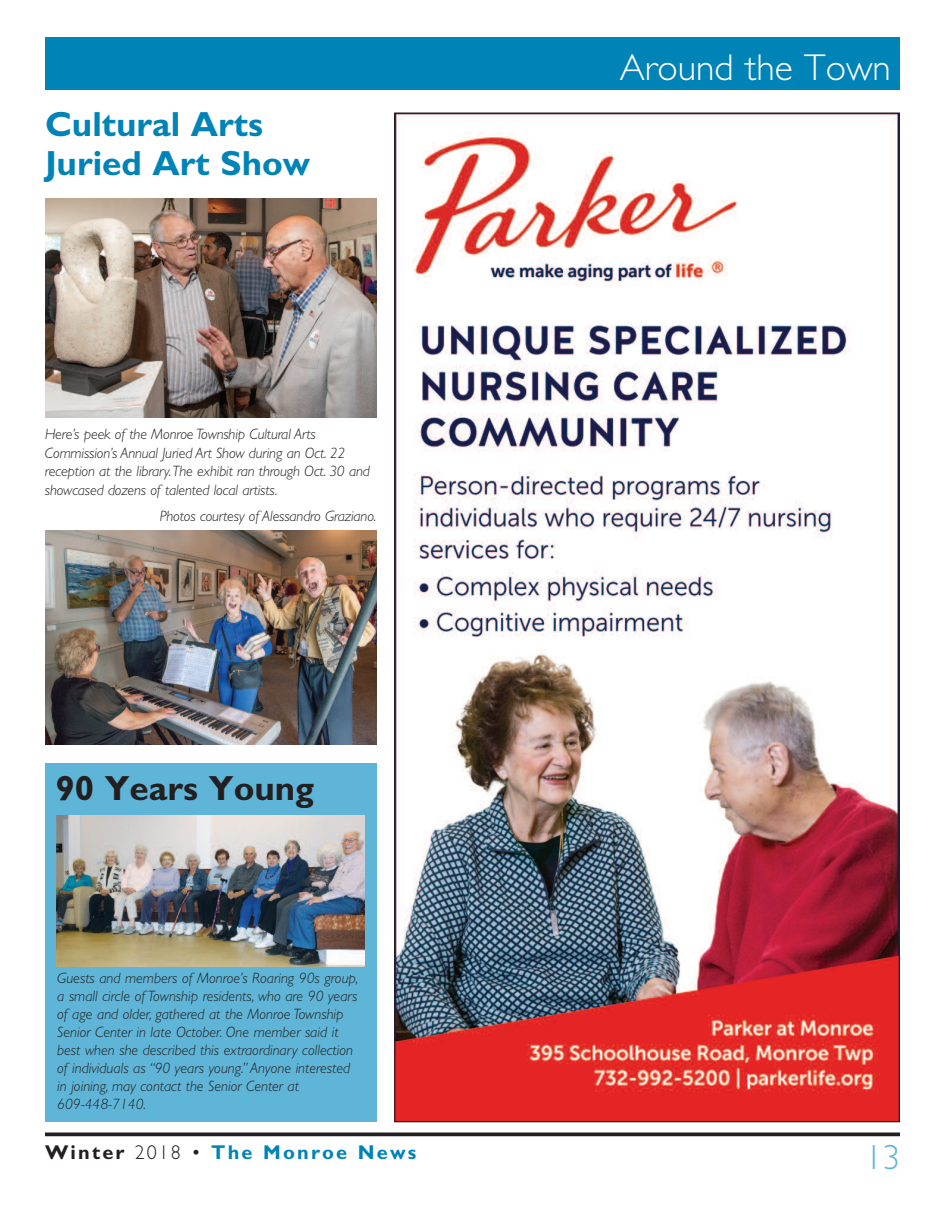
<style>
.page{position:relative;width:945px;height:1215px;background:#fff}
.page>*{position:absolute;margin:0;border:0;box-sizing:border-box;transform-origin:0 0}
.t1{font:300 37.5px "Gill Sans Std";color:#fff}
.t2{font:700 35px/38.8px "Gill Sans Std";color:#0083b6}
.t3{font:700 35px "Gill Sans Std";color:#231f20}
.t4{font:300 35px "Gill Sans Std";color:#5eb5d7}
.t5{font:700 20px "Gill Sans Std";letter-spacing:.11em;color:#0083b6}
.t6{font:italic 300 15px/18px "Gill Sans Std";color:#231f20}
.s1{color:#231f20}
.s2{font-weight:300;color:#231f20}
</style>
<div class="page">
<div style="left:45px;top:37px;width:855px;height:53px;background:#0083b6"></div>
<svg style="left:45px;top:1132px;width:855px;height:4px;background:#3e3a3b"></svg>
<img style="left:396px;top:114px;width:502px;height:1006px">
<img style="left:45px;top:199px;width:331px;height:219px">
<img style="left:45px;top:531px;width:331px;height:214px">
<div style="left:45px;top:764px;width:331px;height:358px;background:#5eb5d7"></div>
<img style="left:56px;top:815px;width:308px;height:152px">
<h2 class="t2" style="left:45px;top:108px;width:267px">Cultural Arts<br>Juried Art Show</h2>
<p class="t6" style="left:45px;top:426px;width:326px;line-height:18.8px">Here’s peek of the Monroe Township Cultural Arts Commission’s Annual Juried Art Show during an Oct. 22 reception at the library.The exhibit ran through Oct. 30 and showcased dozens of talented local artists.</p>
<p class="t6" style="left:160px;top:508px;width:218px">Photos courtesy of Alessandro Graziano.</p>
<h2 class="t3" style="left:56px;top:775px;width:260px">90 years young</h2>
<p class="t6" style="left:57px;top:971px;width:303px">Guests and members of Monroe’s Roaring 90s group, a small circle of Township residents, who are 90 years of age and older, gathered at the Monroe Township Senior Center in late October. One member said it best when she described this extraordinary collection of individuals as “90 years young.” Anyone interested in joining, may contact the Senior Center at 609-448-7140.</p>
<h3 class="t5" style="left:45px;top:1144px;width:373px"><span class="s1">Winter</span> <span class="s2">2018 •</span> The Monroe News</h3>
<h1 class="t1" style="left:620px;top:53px;width:273px">Around the Town</h1>
<h2 class="t4" style="left:865px;top:1144px;width:36px">13</h2>
</div>
